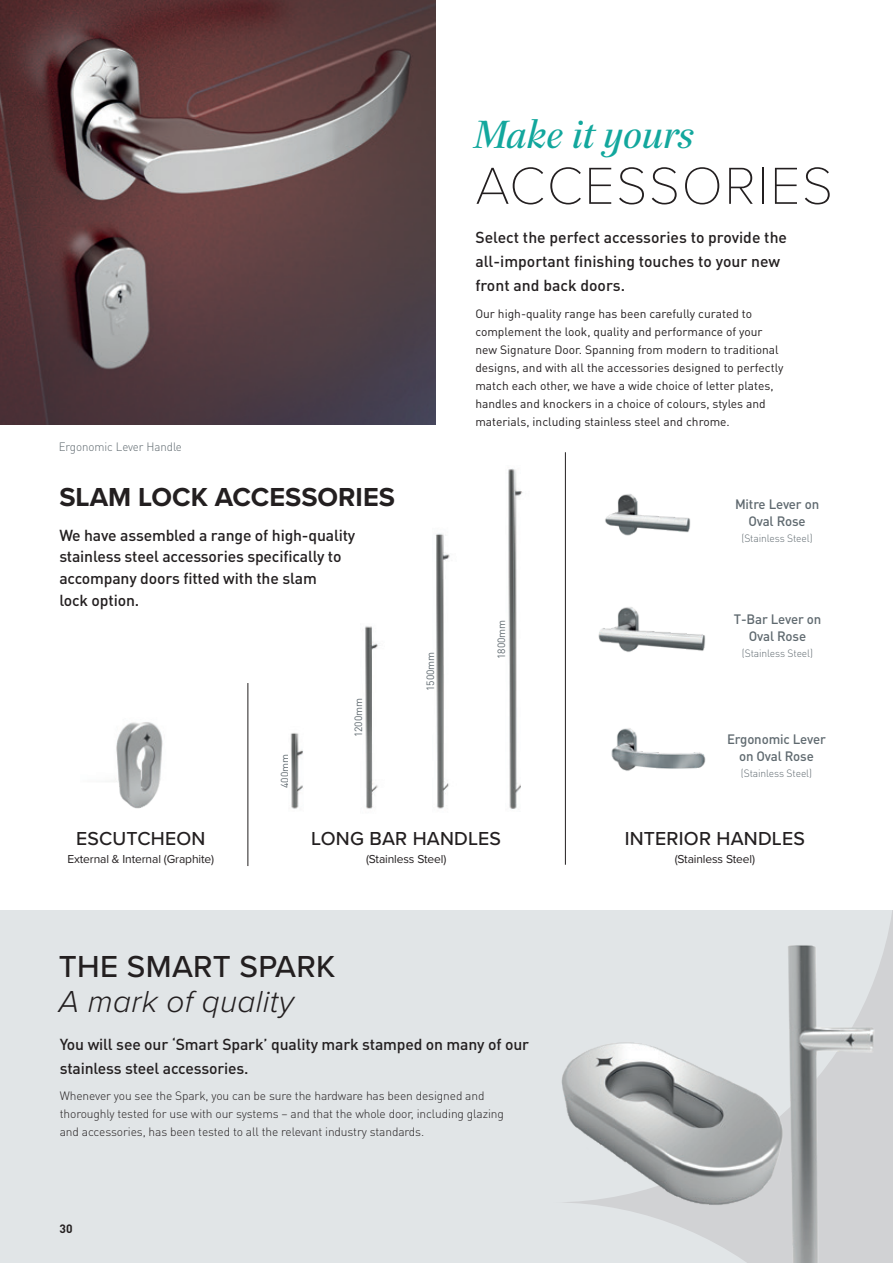
<style>
.page{position:relative;width:893px;height:1263px;background:#fff}
.page>*{position:absolute;margin:0;border:0;box-sizing:border-box;transform-origin:0 0}
.t1{font:100 54px "Proxima Nova T";letter-spacing:.03em;color:#231f20}
.t2{font:italic 39px "Paperback 48";letter-spacing:.02em;color:#12a79d}
.t3{font:italic 300 31.5px "Proxima Nova";letter-spacing:.01em;color:#231f20}
.t4{font:500 31.5px "Proxima Nova";letter-spacing:.01em;color:#231f20}
.t5{font:700 27px "Proxima Nova";color:#231f20}
.t6{font:500 19.5px "Proxima Nova";letter-spacing:.01em;color:#231f20}
.t7{font:500 15.75px/24px "DIN Pro";letter-spacing:-.01em;color:#231f20}
.t8{font:500 13.5px/16.5px "DIN Pro";letter-spacing:-.01em;color:#5f696f;text-align:center}
.t9{font:12px/18px "DIN Pro";color:#231f20}
.t10{font:300 12px/18px "DIN Pro";letter-spacing:-.01em;color:#231f20}
.t11{font:12px "Proxima Nova";letter-spacing:-.01em;color:#231f20}
.t12{font:300 12px "DIN Pro";letter-spacing:-.005em;color:#5f696f;scale:.96 1}
.t13{font:700 12px "DIN Pro";color:#231f20}
.t14{font:300 10.5px "DIN Pro";letter-spacing:-.01em;color:#5f696f}
.t15{font:10.5px "DIN Pro";letter-spacing:-.01em;color:#5f696f}
</style>
<div class="page">
<div style="left:0;top:910px;width:893px;height:353px;background:#e1e5e7"></div>
<img style="left:0;top:0;width:436px;height:425px">
<img style="left:114px;top:722px;width:49px;height:87px">
<img style="left:561px;top:921px;width:332px;height:342px">
<img style="left:290px;top:733px;width:13px;height:76px">
<img style="left:365px;top:626px;width:14px;height:183px">
<img style="left:435px;top:533px;width:15px;height:276px">
<img style="left:508px;top:468px;width:15px;height:341px">
<img style="left:598px;top:607px;width:107px;height:45px">
<img style="left:611px;top:728px;width:95px;height:43px">
<img style="left:605px;top:494px;width:86px;height:42px">
<hr style="left:565px;top:452px;width:1px;height:413px;background:#231f20">
<hr style="left:248px;top:683px;width:1px;height:183px;background:#231f20">
<p class="t12" style="left:59px;top:438px;width:130px">Ergonomic Lever Handle</p>
<h3 class="t5" style="left:59px;top:477px;width:337px">SLAM LOCK ACCESSORIES</h3>
<h3 class="t7" style="left:59px;top:523px;width:297px;line-height:21.8px">We have assembled a range of high-quality stainless steel accessories specifically to accompany doors fitted with the slam<br>lock option.</h3>
<p class="t15" style="left:277px;top:788px;width:35px;rotate:-90deg">400mm</p>
<p class="t15" style="left:351px;top:737px;width:41px;rotate:-90deg">1200mm</p>
<p class="t15" style="left:423px;top:691px;width:41px;rotate:-90deg">1500mm</p>
<h2 class="t2" style="left:475px;top:112px;width:221px">Make it yours</h2>
<h1 class="t1" style="left:475px;top:146px;width:359px">ACCESSORIES</h1>
<h3 class="t7" style="left:475px;top:225px;width:313px">Select the perfect accessories to provide the all-important finishing touches to your new front and back doors.</h3>
<p class="t9" style="left:475px;top:304px;width:309px">Our high-quality range has been carefully curated to complement the look, quality and performance of your new Signature Door. Spanning from modern to traditional designs, and with all the accessories designed to perfectly match each other, we have a wide choice of letter plates, handles and knockers in a choice of colours, styles and materials, including stainless steel and chrome.</p>
<p class="t15" style="left:494px;top:659px;width:41px;rotate:-90deg">1800mm</p>
<p class="t8" style="left:735px;top:495px;width:86px">Mitre Lever on<br>Oval Rose</p>
<p class="t14" style="left:741px;top:531px;width:73px">(Stainless Steel)</p>
<p class="t8" style="left:734px;top:611px;width:89px">T-Bar Lever on<br>Oval Rose</p>
<p class="t14" style="left:742px;top:646px;width:73px">(Stainless Steel)</p>
<p class="t8" style="left:727px;top:731px;width:100px">Ergonomic Lever on Oval Rose</p>
<p class="t14" style="left:741px;top:766px;width:73px">(Stainless Steel)</p>
<h3 class="t6" style="left:76px;top:823px;width:131px">ESCUTCHEON</h3>
<p class="t11" style="left:67px;top:850px;width:148px">External &amp; Internal (Graphite)</p>
<h3 class="t6" style="left:311px;top:823px;width:191px">LONG BAR HANDLES</h3>
<p class="t11" style="left:366px;top:850px;width:82px">(Stainless Steel)</p>
<h3 class="t4" style="left:59px;top:943px;width:278px">THE SMART SPARK</h3>
<h3 class="t3" style="left:59px;top:978px;width:237px">A mark of quality</h3>
<h3 class="t7" style="left:60px;top:1031px;width:471px">You will see our ‘Smart Spark’ quality mark stamped on many of our stainless steel accessories.</h3>
<p class="t10" style="left:60px;top:1086px;width:446px">Whenever you see the Spark, you can be sure the hardware has been designed and thoroughly tested for use with our systems – and that the whole door, including glazing and accessories, has been tested to all the relevant industry standards.</p>
<p class="t13" style="left:60px;top:1221px;width:15px">30</p>
<h3 class="t6" style="left:625px;top:823px;width:182px">INTERIOR HANDLES</h3>
<p class="t11" style="left:675px;top:850px;width:82px">(Stainless Steel)</p>
</div>
